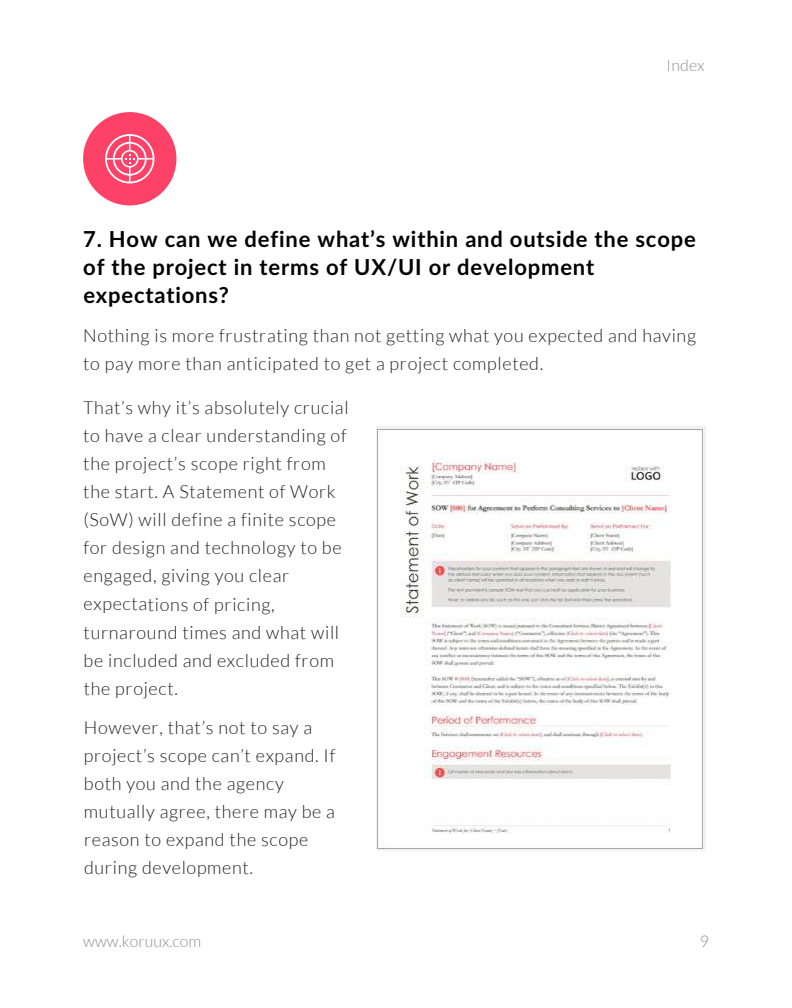
<style>
.page{position:relative;width:792px;height:1008px;background:#fff}
.page>*{position:absolute;margin:0;border:0;box-sizing:border-box;transform-origin:0 0}
.t1{font:700 22px/28.1px "Lato";letter-spacing:.035em;color:#000}
.t2{font:300 18px/28.1px "Lato";letter-spacing:.035em;color:#231f20}
.t3{font:300 16px "Lato";color:#5d5d5d}
</style>
<div class="page">
<div style="left:83px;top:112px;width:93px;height:93px;background:#fd4167;border-radius:50%"></div>
<img style="left:377px;top:426px;width:329px;height:425px">
<svg style="left:105px;top:134px;width:49px;height:49px"></svg>
<p class="t3" style="left:667px;top:57px;width:39px">Index</p>
<p class="t1" style="left:83px;top:224px;width:614px">7. How can we define what’s within and outside the scope of the project in terms of UX/UI or development expectations?</p>
<p class="t2" style="left:83px;top:321px;width:615px">Nothing is more frustrating than not getting what you expected and having to pay more than anticipated to get a project completed.</p>
<p class="t2" style="left:83px;top:393px;width:267px">That’s why it’s absolutely crucial to have a clear understanding of the project’s scope right from the start. A Statement of Work (SoW) will define a finite scope for design and technology to be engaged, giving you clear expectations of pricing, turnaround times and what will be included and excluded from the project.</p>
<p class="t2" style="left:84px;top:713px;width:253px">However, that’s not to say a project’s scope can’t expand. If both you and the agency mutually agree, there may be a reason to expand the scope during development.</p>
<p class="t3" style="left:83px;top:933px;width:119px">www.koruux.com</p>
<p class="t3" style="left:700px;top:933px;width:11px">9</p>
</div>
